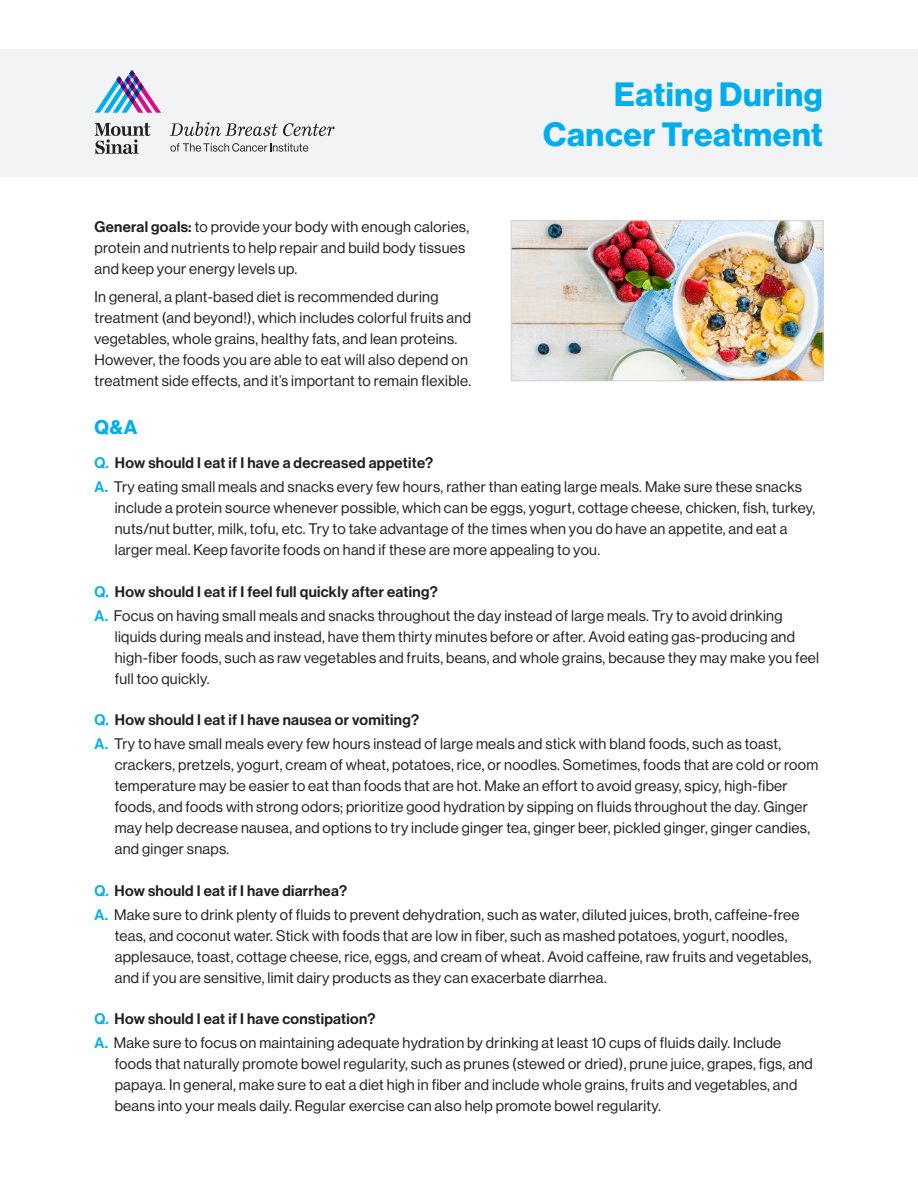
<style>
.page{position:relative;width:918px;height:1188px;background:#fff}
.page>*{position:absolute;margin:0;border:0;box-sizing:border-box;transform-origin:0 0}
.t1{font:33px/39.6px "N Haas Grotesk DS Std 75 Bd";letter-spacing:.02em;color:#00aeef;text-align:right}
.t2{font:19.5px "N Haas Grotesk DS Std 75 Bd";color:#00aeef}
.t3{font:15px/21px "N Haas Grotesk DS Std 55 Rg";letter-spacing:.02em;color:#231f20}
.t4{font:15px "N Haas Grotesk DS Std 65 Md";letter-spacing:.02em;color:#231f20}
.s1{font-family:"N Haas Grotesk DS Std 65 Md"}
.s2{color:#00aeef}
.s3{font-family:"N Haas Grotesk DS Std 65 Md";color:#00aeef}
</style>
<div class="page">
<div style="left:0;top:50px;width:918px;height:127px;background:#f2f3f4"></div>
<img style="left:513px;top:222px;width:309px;height:157px">
<div style="left:511px;top:220px;width:313px;height:161px;border:1px solid #d1d2d4"></div>
<svg style="left:95px;top:70px;width:66px;height:43px"></svg>
<svg style="left:94px;top:123px;width:56px;height:31px"></svg>
<svg style="left:170px;top:122px;width:165px;height:14px"></svg>
<svg style="left:170px;top:143px;width:138px;height:9px"></svg>
<p class="t1" style="left:543px;top:75px;width:281px">Eating During<br>Cancer Treatment</p>
<p class="t3" style="left:94px;top:216px;width:376px"><span class="s1">General goals:</span> to provide your body with enough calories, protein and nutrients to help repair and build body tissues and keep your energy levels up.</p>
<p class="t3" style="left:94px;top:286px;width:378px">In general, a plant-based diet is recommended during treatment (and beyond!), which includes colorful fruits and vegetables, whole grains, healthy fats, and lean proteins.<br>However, the foods you are able to eat will also depend on treatment side effects, and it’s important to remain flexible.</p>
<p class="t2" style="left:94px;top:415px;width:44px">Q&amp;A</p>
<p class="t4" style="left:94px;top:454px;width:340px"><span class="s2">Q.</span> How should I eat if I have a decreased appetite?</p>
<p class="t3" style="left:115px;top:477px;width:702px;text-indent:-20px"><span class="s3">A.</span> Try eating small meals and snacks every few hours, rather than eating large meals. Make sure these snacks include a protein source whenever possible, which can be eggs, yogurt, cottage cheese, chicken, fish, turkey, nuts/nut butter, milk, tofu, etc. Try to take advantage of the times when you do have an appetite, and eat a larger meal. Keep favorite foods on hand if these are more appealing to you.</p>
<p class="t4" style="left:94px;top:583px;width:345px"><span class="s2">Q.</span> How should I eat if I feel full quickly after eating?</p>
<p class="t3" style="left:115px;top:605px;width:706px;text-indent:-20px"><span class="s3">A.</span> Focus on having small meals and snacks throughout the day instead of large meals. Try to avoid drinking liquids during meals and instead, have them thirty minutes before or after. Avoid eating gas-producing and high-fiber foods, such as raw vegetables and fruits, beans, and whole grains, because they may make you feel full too quickly.</p>
<p class="t4" style="left:94px;top:711px;width:326px"><span class="s2">Q.</span> How should I eat if I have nausea or vomiting?</p>
<p class="t3" style="left:115px;top:734px;width:705px;text-indent:-20px"><span class="s3">A.</span> Try to have small meals every few hours instead of large meals and stick with bland foods, such as toast, crackers, pretzels, yogurt, cream of wheat, potatoes, rice, or noodles. Sometimes, foods that are cold or room temperature may be easier to eat than foods that are hot. Make an effort to avoid greasy, spicy, high-fiber foods, and foods with strong odors; prioritize good hydration by sipping on fluids throughout the day. Ginger may help decrease nausea, and options to try include ginger tea, ginger beer, pickled ginger, ginger candies, and ginger snaps.</p>
<p class="t4" style="left:94px;top:882px;width:254px"><span class="s2">Q.</span> How should I eat if I have diarrhea?</p>
<p class="t3" style="left:115px;top:904px;width:698px;text-indent:-20px"><span class="s3">A.</span> Make sure to drink plenty of fluids to prevent dehydration, such as water, diluted juices, broth, caffeine-free teas, and coconut water. Stick with foods that are low in fiber, such as mashed potatoes, yogurt, noodles, applesauce, toast, cottage cheese, rice, eggs, and cream of wheat. Avoid caffeine, raw fruits and vegetables, and if you are sensitive, limit dairy products as they can exacerbate diarrhea.</p>
<p class="t4" style="left:94px;top:1010px;width:283px"><span class="s2">Q.</span> How should I eat if I have constipation?</p>
<p class="t3" style="left:115px;top:1033px;width:700px;text-indent:-20px"><span class="s3">A.</span> Make sure to focus on maintaining adequate hydration by drinking at least 10 cups of fluids daily. Include foods that naturally promote bowel regularity, such as prunes (stewed or dried), prune juice, grapes, figs, and papaya. In general, make sure to eat a diet high in fiber and include whole grains, fruits and vegetables, and beans into your meals daily. Regular exercise can also help promote bowel regularity.</p>
</div>
